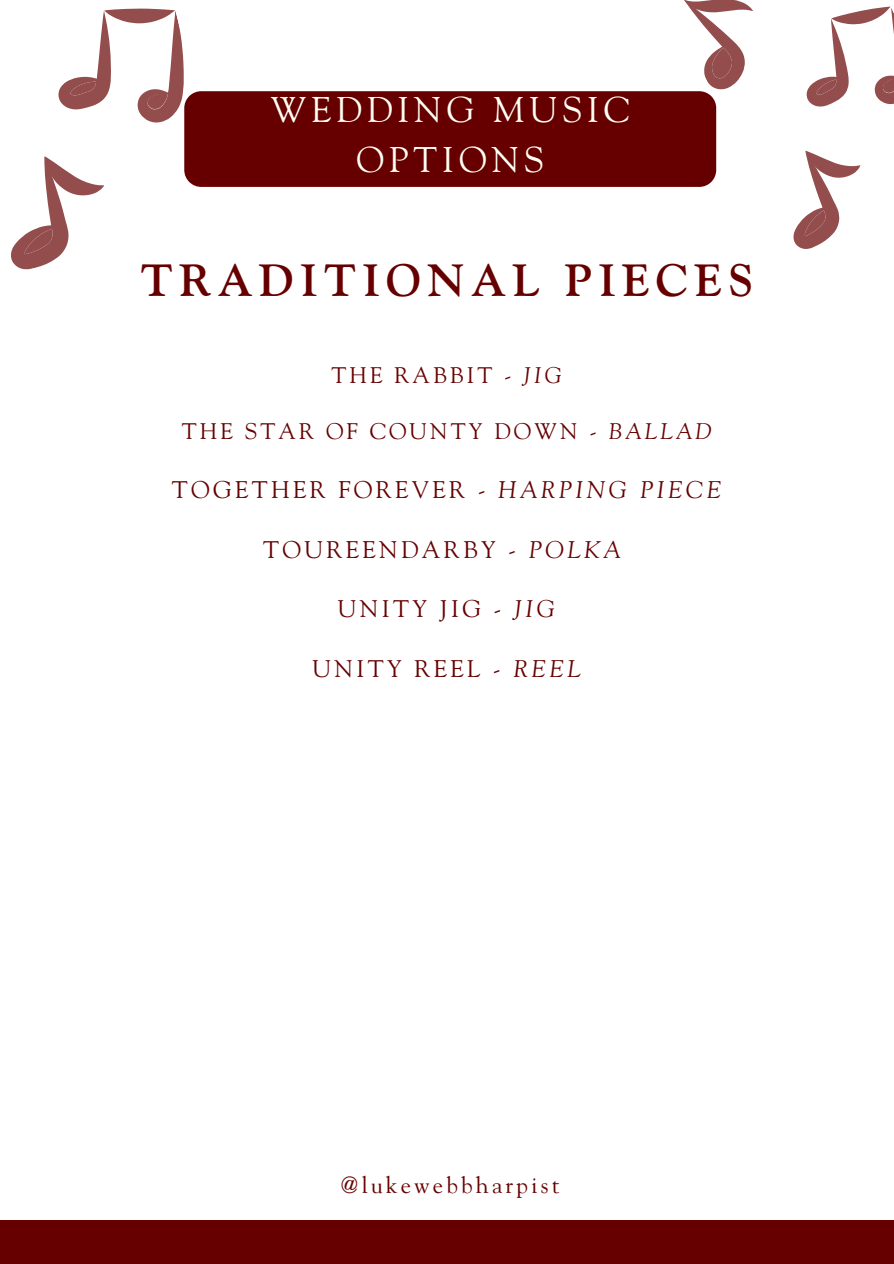
<style>
.page{position:relative;width:894px;height:1264px;background:#fff}
.page>*{position:absolute;margin:0;border:0;box-sizing:border-box;transform-origin:0 0}
.t1{font:700 45px "Goudy Std";letter-spacing:.135em;color:#600}
.t2{font:35.55px/49.5px "Goudy Std";letter-spacing:.135em;color:#fefef4;text-align:center}
.t3{font:24px "Goudy Std";letter-spacing:.135em;color:#600}
.t4{font:23.25px "Goudy Std";letter-spacing:.135em;color:#600}
.t5{font:22.5px "Goudy Std";letter-spacing:.135em;color:#600}
.s1{font-style:italic}
</style>
<div class="page">
<div style="left:0;top:1219px;width:893px;height:44px;background:#600"></div>
<div style="left:184px;top:91px;width:532px;height:96px;background:#600"></div>
<svg style="left:11px;top:156px;width:94px;height:114px"></svg>
<svg style="left:58px;top:8px;width:143px;height:119px"></svg>
<svg style="left:793px;top:150px;width:68px;height:99px"></svg>
<svg style="left:806px;top:6px;width:87px;height:101px"></svg>
<svg style="left:670px;top:0;width:83px;height:95px"></svg>
<p class="t2" style="left:271px;top:89px;width:360px">WEDDING MUSIC<br>OPTIONS</p>
<p class="t1" style="left:140px;top:262px;width:614px">TRADITIONAL PIECES</p>
<h1 class="t5" style="left:331px;top:366px;width:232px">THE RABBIT - <span class="s1">JIG</span></h1>
<h1 class="t5" style="left:182px;top:422px;width:531px">THE STAR OF COUNTY DOWN - <span class="s1">BALLAD</span></h1>
<h1 class="t3" style="left:172px;top:480px;width:551px">TOGETHER FOREVER - <span class="s1">HARPING PIECE</span></h1>
<h1 class="t3" style="left:263px;top:539px;width:359px">TOUREENDARBY - <span class="s1">POLKA</span></h1>
<h1 class="t3" style="left:338px;top:599px;width:219px">UNITY JIG - <span class="s1">JIG</span></h1>
<h1 class="t3" style="left:312px;top:659px;width:270px">UNITY REEL - <span class="s1">REEL</span></h1>
<h2 class="t4" style="left:341px;top:1175px;width:220px">@lukewebbharpist</h2>
</div>
